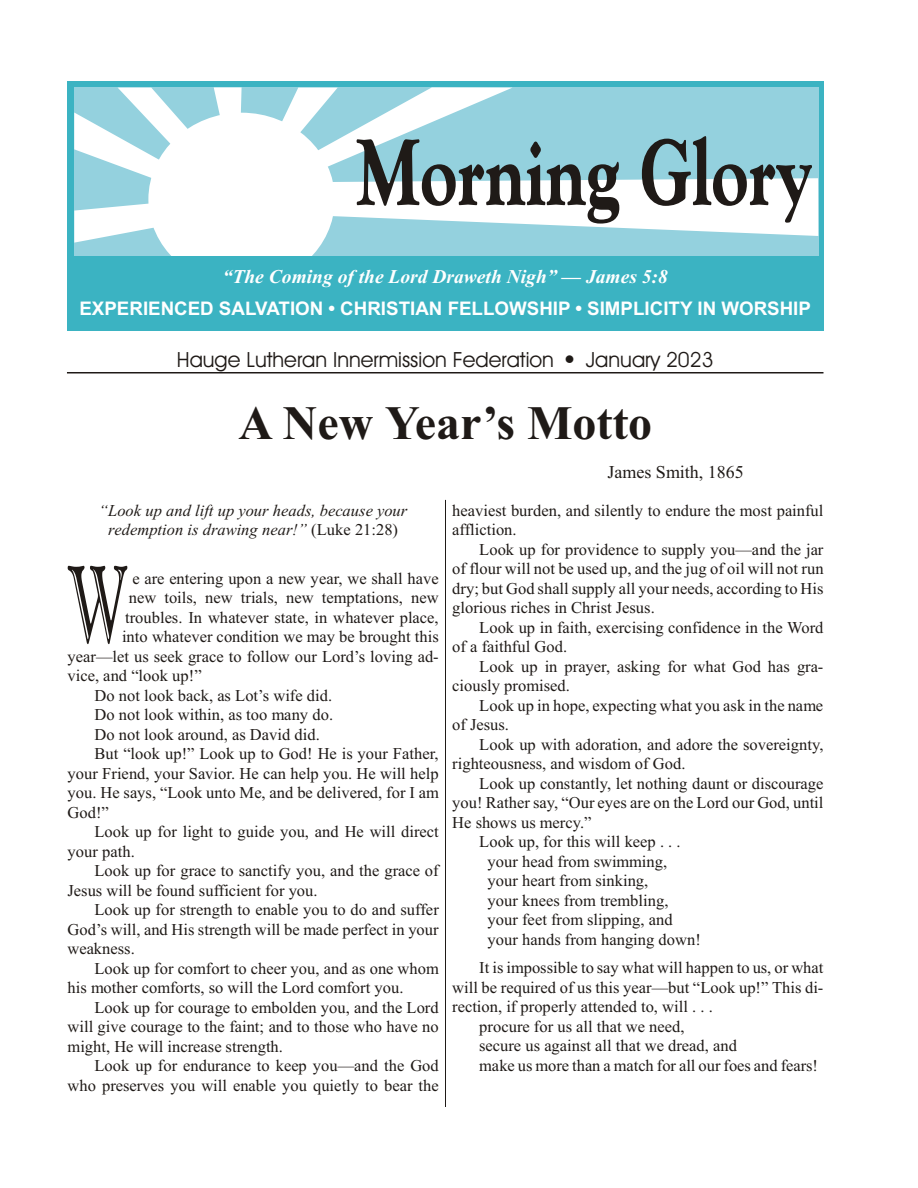
<style>
.page{position:relative;width:918px;height:1188px;background:#fff}
.page>*{position:absolute;margin:0;border:0;box-sizing:border-box;transform-origin:0 0}
.t1{font:700 48px "Times New Roman";color:#1f1a17}
.t2{font:21px "Avant Garde Bk BT";color:#1f1a17}
.t3{font:italic 700 19.5px "Times New Roman";color:#fff}
.t4{font:700 18.75px "Arial";color:#fff}
.t5{font:18px "Times New Roman";color:#1f1a17}
.t6{font:16.5px/19.5px "Times New Roman";letter-spacing:.005em;color:#1f1a17}
.t7{font:italic 16.5px/19.5px "Times New Roman";letter-spacing:.005em;color:#1f1a17;text-align:center}
.s1{font-style:normal}
</style>
<div class="page">
<hr style="left:445px;top:500px;width:1px;height:607px;background:#1f1a17">
<hr style="left:67px;top:372px;width:757px;height:1px;background:#1f1a17">
<div style="left:67px;top:81px;width:757px;height:175px;background:#3bb3c2"></div>
<div style="left:74px;top:87px;width:744px;height:169px;background:#94d1de"></div>
<div style="left:148px;top:113px;width:187px;height:173px;background:#fff;border-radius:50%"></div>
<div style="left:67px;top:256px;width:757px;height:75px;background:#3bb3c2"></div>
<svg style="left:214px;top:87px;width:28px;height:30px"></svg>
<svg style="left:74px;top:88px;width:126px;height:97px"></svg>
<svg style="left:74px;top:202px;width:87px;height:41px"></svg>
<svg style="left:274px;top:87px;width:544px;height:149px"></svg>
<svg style="left:68px;top:566px;width:59px;height:78px"></svg>
<p class="t3" style="left:223px;top:270px;width:447px">“The Com ing of the Lord Draweth Nigh” — James 5:8</p>
<p class="t4" style="left:79px;top:302px;width:733px">EXPERIENCED SALVATION • CHRISTIAN FELLOWSHIP • SIMPLICITY IN WORSHIP</p>
<p class="t2" style="left:177px;top:351px;width:379px">Hauge Lutheran Innermission Federation</p>
<p class="t2" style="left:586px;top:351px;width:129px">January 2023</p>
<h1 class="t1" style="left:239px;top:406px;width:415px">A New Year’s Motto</h1>
<p class="t5" style="left:608px;top:466px;width:138px">James Smith, 1865</p>
<p class="t7" style="left:99px;top:502px;width:310px">“Look up and lift up your heads, because your redemption is drawing near!” <span class="s1">(Luke 21:28)</span></p>
<p class="t6" style="left:132px;top:570px;width:308px">e are en ter ing upon a new year, we shall have</p>
<p class="t6" style="left:129px;top:590px;width:311px">new toils, new tri als, new temp ta tions, new</p>
<p class="t6" style="left:125px;top:609px;width:315px">troubles. In what ever state, in what ever place,</p>
<p class="t6" style="left:122px;top:629px;width:318px">into what ever con di tion we may be brought this</p>
<p class="t6" style="left:68px;top:648px;width:373px">year—let us seek grace to follow our Lord’s lov ing ad -</p>
<p class="t6" style="left:68px;top:668px;width:136px">vice, and “look up!”</p>
<p class="t6" style="left:94px;top:687px;width:239px">Do not look back, as Lot’s wife did.</p>
<p class="t6" style="left:94px;top:707px;width:240px">Do not look within, as too many do.</p>
<p class="t6" style="left:94px;top:726px;width:227px">Do not look around, as Da vid did.</p>
<p class="t6" style="left:94px;top:746px;width:346px">But “look up!” Look up to God! He is your Fa ther,</p>
<p class="t6" style="left:68px;top:765px;width:373px">your Friend, your Sav ior. He can help you. He will help</p>
<p class="t6" style="left:68px;top:785px;width:373px">you. He says, “Look unto Me, and be de liv ered, for I am</p>
<p class="t6" style="left:68px;top:804px;width:43px">God!”</p>
<p class="t6" style="left:94px;top:824px;width:346px">Look up for light to guide you, and He will di rect</p>
<p class="t6" style="left:68px;top:843px;width:69px">your path.</p>
<p class="t6" style="left:94px;top:863px;width:346px">Look up for grace to sanc tify you, and the grace of</p>
<p class="t6" style="left:68px;top:882px;width:252px">Je sus will be found suffi cient for you.</p>
<p class="t6" style="left:94px;top:902px;width:346px">Look up for strength to en able you to do and suffer</p>
<p class="t6" style="left:68px;top:921px;width:373px">God’s will, and His strength will be made per fect in your</p>
<p class="t6" style="left:68px;top:941px;width:69px">weak ness.</p>
<p class="t6" style="left:94px;top:960px;width:346px">Look up for comfort to cheer you, and as one whom</p>
<p class="t6" style="left:68px;top:980px;width:338px">his mother comforts, so will the Lord comfort you.</p>
<p class="t6" style="left:94px;top:999px;width:346px">Look up for cour age to embolden you, and the Lord</p>
<p class="t6" style="left:68px;top:1019px;width:373px">will give cour age to the faint; and to those who have no</p>
<p class="t6" style="left:68px;top:1038px;width:217px">might, He will in crease strength.</p>
<p class="t6" style="left:94px;top:1058px;width:346px">Look up for en dur ance to keep you—and the God</p>
<p class="t6" style="left:68px;top:1077px;width:373px">who preserves you will en able you qui etly to bear the</p>
<p class="t6" style="left:452px;top:502px;width:373px">heaviest bur den, and si lently to en dure the most pain ful af flic tion.</p>
<p class="t6" style="left:452px;top:541px;width:373px;text-align:justify;text-indent:27px">Look up for prov i dence to sup ply you—and the jar of flour will not be used up, and the jug of oil will not run dry; but God shall sup ply all your needs, ac cord ing to His glo ri ous riches in Christ Jesus.</p>
<p class="t6" style="left:452px;top:619px;width:373px;text-indent:27px">Look up in faith, ex er cising con fi dence in the Word of a faith ful God.</p>
<p class="t6" style="left:452px;top:658px;width:373px;text-indent:27px">Look up in prayer, ask ing for what God has gra - ciously promised.</p>
<p class="t6" style="left:452px;top:697px;width:373px;text-indent:27px">Look up in hope, ex pecting what you ask in the name of Je sus.</p>
<p class="t6" style="left:452px;top:736px;width:373px;text-indent:27px">Look up with ad o ra tion, and adore the sov er eignty, righ teousness, and wis dom of God.</p>
<p class="t6" style="left:479px;top:775px;width:346px">Look up con stantly, let noth ing daunt or dis cour age</p>
<p class="t6" style="left:452px;top:795px;width:373px">you! Rather say, “Our eyes are on the Lord our God, un til</p>
<p class="t6" style="left:452px;top:814px;width:141px">He shows us mercy.”</p>
<p class="t6" style="left:479px;top:834px;width:203px">Look up, for this will keep . . .</p>
<p class="t6" style="left:488px;top:853px;width:181px">your head from swimming,</p>
<p class="t6" style="left:488px;top:873px;width:162px">your heart from sink ing,</p>
<p class="t6" style="left:488px;top:892px;width:182px">your knees from trembling,</p>
<p class="t6" style="left:488px;top:912px;width:187px">your feet from slip ping, and</p>
<p class="t6" style="left:488px;top:931px;width:215px">your hands from hang ing down!</p>
<p class="t6" style="left:479px;top:960px;width:346px">It is impos si ble to say what will hap pen to us, or what</p>
<p class="t6" style="left:452px;top:979px;width:373px">will be required of us this year—but “Look up!” This di-</p>
<p class="t6" style="left:452px;top:999px;width:262px">rec tion, if properly at tended to, will . . .</p>
<p class="t6" style="left:479px;top:1018px;width:207px">pro cure for us all that we need,</p>
<p class="t6" style="left:479px;top:1038px;width:259px">se cure us against all that we dread, and</p>
<p class="t6" style="left:479px;top:1057px;width:340px">make us more than a match for all our foes and fears!</p>
</div>
